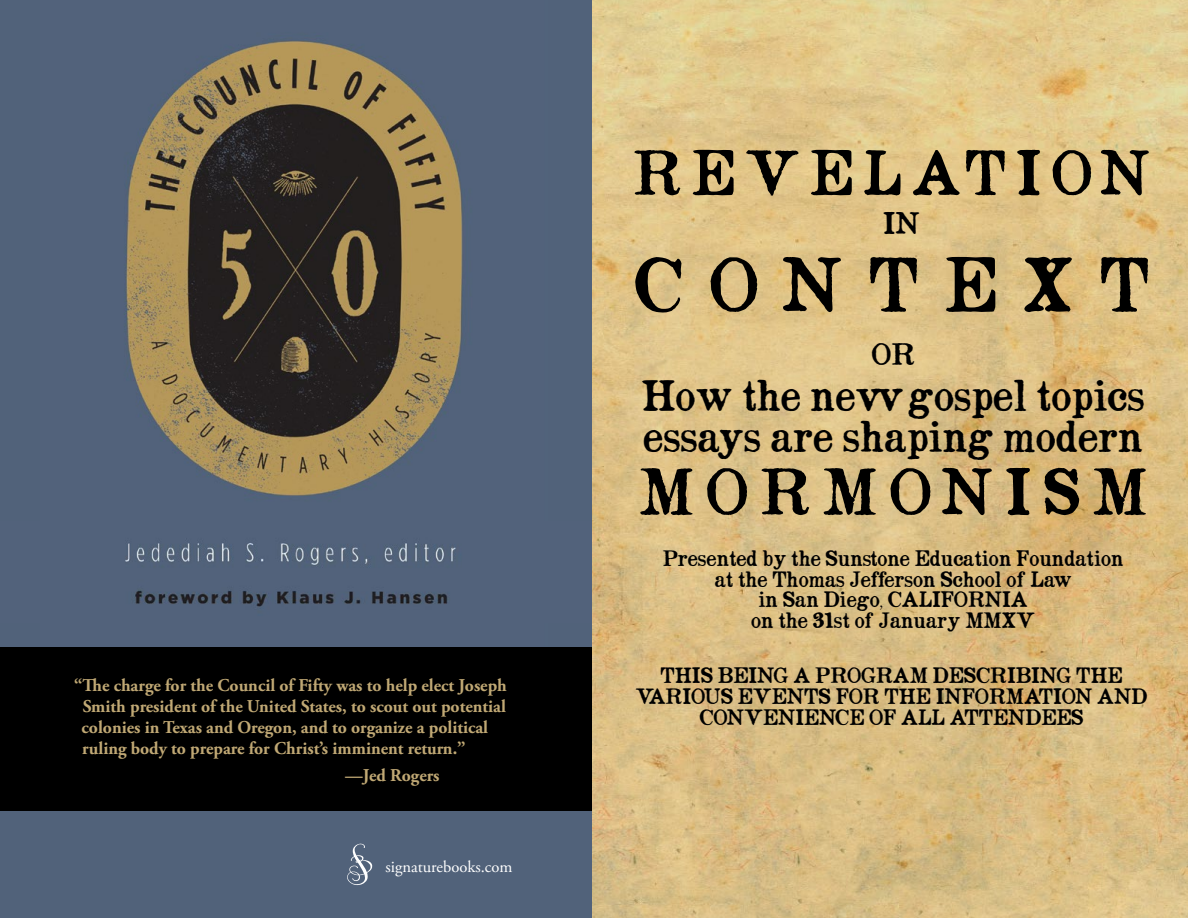
<style>
.page{position:relative;width:1188px;height:918px;background:#fff}
.page>*{position:absolute;margin:0;border:0;box-sizing:border-box;transform-origin:0 0}
.t1{font:60.9px "Opera Lyrics Smooth";letter-spacing:.43em;color:#000}
.t2{font:52.2px "Opera Lyrics Smooth";letter-spacing:.23em;color:#000}
.t3{font:50.25px "Opera Lyrics Smooth";letter-spacing:.2em;color:#000}
.t4{font:34.8px/41.7px "Opera Lyrics Smooth";color:#000}
.t5{font:24.3px "Opera Lyrics Smooth";color:#000}
.t6{font:700 18px/21px "Adobe Garamond Pro";color:#c0a874}
.t7{font:17.4px/20.9px "Opera Lyrics Smooth";color:#000;text-align:center}
.t8{font:16.5px "Adobe Garamond Pro";color:#fff}
</style>
<div class="page">
<img style="left:592px;top:0;width:596px;height:918px">
<div style="left:0;top:0;width:592px;height:918px;background:#51627a"></div>
<img style="left:40px;top:41px;width:508px;height:607px">
<div style="left:0;top:648px;width:592px;height:163px;background:#000"></div>
<svg style="left:347px;top:844px;width:25px;height:41px"></svg>
<img style="left:40px;top:522px;width:508px;height:100px">
<p class="t6" style="left:82px;top:675px;width:427px;text-indent:-7px">“The charge for the Council of Fifty was to help elect Joseph Smith president of the United States, to scout out potential colonies in Texas and Oregon, and to organize a political ruling body to prepare for Christ’s imminent return.”</p>
<p class="t6" style="left:345px;top:765px;width:96px">—Jed Rogers</p>
<p class="t8" style="left:386px;top:857px;width:128px">signaturebooks.com</p>
<h3 class="t3" style="left:633px;top:146px;width:518px">REVELATION</h3>
<h3 class="t5" style="left:883px;top:210px;width:38px">IN</h3>
<h1 class="t1" style="left:634px;top:252px;width:517px">CONTEXT</h1>
<h3 class="t5" style="left:872px;top:341px;width:45px">OR</h3>
<h3 class="t4" style="left:641px;top:377px;width:505px">How the nevv gospel topics essays are shaping modern</h3>
<h2 class="t2" style="left:639px;top:463px;width:510px">MORMONISM</h2>
<p class="t7" style="left:663px;top:549px;width:462px">Presented by the Sunstone Education Foundation at the Thomas Jefferson School of Law<br>in San Diego, CALIFORNIA<br>on the 31st of January MMXV</p>
<p class="t7" style="left:636px;top:666px;width:514px">THIS BEING A PROGRAM DESCRIBING THE<br>VARIOUS EVENTS FOR THE INFORMATION AND<br>CONVENIENCE OF ALL ATTENDEES</p>
</div>
